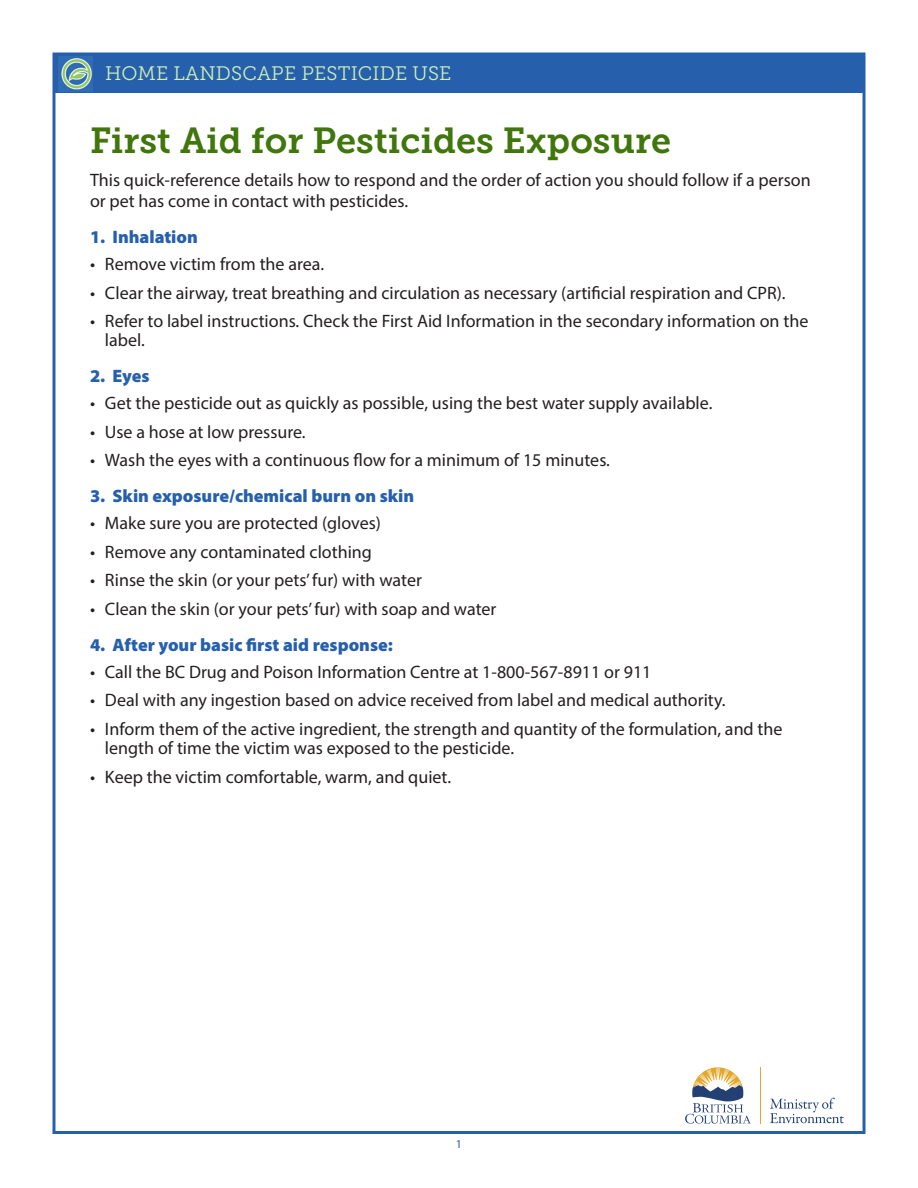
<style>
.page{position:relative;width:918px;height:1188px;background:#fff}
.page>*{position:absolute;margin:0;border:0;box-sizing:border-box;transform-origin:0 0}
.t1{font:36px "Museo Slab 700";color:#40760b}
.t2{font:19.5px "Museo Slab 300";letter-spacing:.01em;color:#cef0b3}
.t3{font:18px/19.5px "Myriad Pro";color:#231f20}
.t4{font:900 18px "Myriad Pro";color:#2660ad}
.t5{font:12px "Myriad Pro";color:#2660ad}
</style>
<div class="page">
<div style="left:54px;top:54px;width:808px;height:39px;background:#2660ad"></div>
<img style="left:59px;top:57px;width:34px;height:34px">
<hr style="left:760px;top:1067px;width:1px;height:56px;background:#e3a82b">
<svg style="left:685px;top:1067px;width:66px;height:57px"></svg>
<svg style="left:770px;top:1098px;width:74px;height:25px"></svg>
<p class="t2" style="left:105px;top:63px;width:348px">HOME LANDSCAPE PESTICIDE USE</p>
<h1 class="t1" style="left:90px;top:120px;width:583px">First Aid for Pesticides Exposure</h1>
<p class="t3" style="left:90px;top:169px;width:722px;line-height:21px">This quick-reference details how to respond and the order of action you should follow if a person or pet has come in contact with pesticides.</p>
<p class="t4" style="left:90px;top:225px;width:109px">1. Inhalation</p>
<p class="t3" style="left:90px;top:254px;width:236px">• Remove victim from the area.</p>
<p class="t3" style="left:90px;top:282px;width:697px">• Clear the airway, treat breathing and circulation as necessary (artificial respiration and CPR).</p>
<p class="t3" style="left:105px;top:311px;width:705px;text-indent:-15px">• Refer to label instructions. Check the First Aid Information in the secondary information on the label.</p>
<p class="t4" style="left:90px;top:364px;width:61px">2. Eyes</p>
<p class="t3" style="left:90px;top:393px;width:624px">• Get the pesticide out as quickly as possible, using the best water supply available.</p>
<p class="t3" style="left:90px;top:422px;width:217px">• Use a hose at low pressure.</p>
<p class="t3" style="left:90px;top:450px;width:521px">• Wash the eyes with a continuous flow for a minimum of 15 minutes.</p>
<p class="t4" style="left:90px;top:484px;width:326px">3. Skin exposure/chemical burn on skin</p>
<p class="t3" style="left:90px;top:513px;width:292px">• Make sure you are protected (gloves)</p>
<p class="t3" style="left:90px;top:542px;width:284px">• Remove any contaminated clothing</p>
<p class="t3" style="left:90px;top:570px;width:333px">• Rinse the skin (or your pets’ fur) with water</p>
<p class="t3" style="left:90px;top:599px;width:408px">• Clean the skin (or your pets’ fur) with soap and water</p>
<p class="t4" style="left:90px;top:633px;width:305px">4. After your basic first aid response:</p>
<p class="t3" style="left:90px;top:662px;width:563px">• Call the BC Drug and Poison Information Centre at 1-800-567-8911 or 911</p>
<p class="t3" style="left:90px;top:690px;width:637px">• Deal with any ingestion based on advice received from label and medical authority.</p>
<p class="t3" style="left:105px;top:719px;width:679px;text-indent:-15px">• Inform them of the active ingredient, the strength and quantity of the formulation, and the length of time the victim was exposed to the pesticide.</p>
<p class="t3" style="left:90px;top:767px;width:363px">• Keep the victim comfortable, warm, and quiet.</p>
<p class="t5" style="left:456px;top:1137px;width:8px">1</p>
</div>
